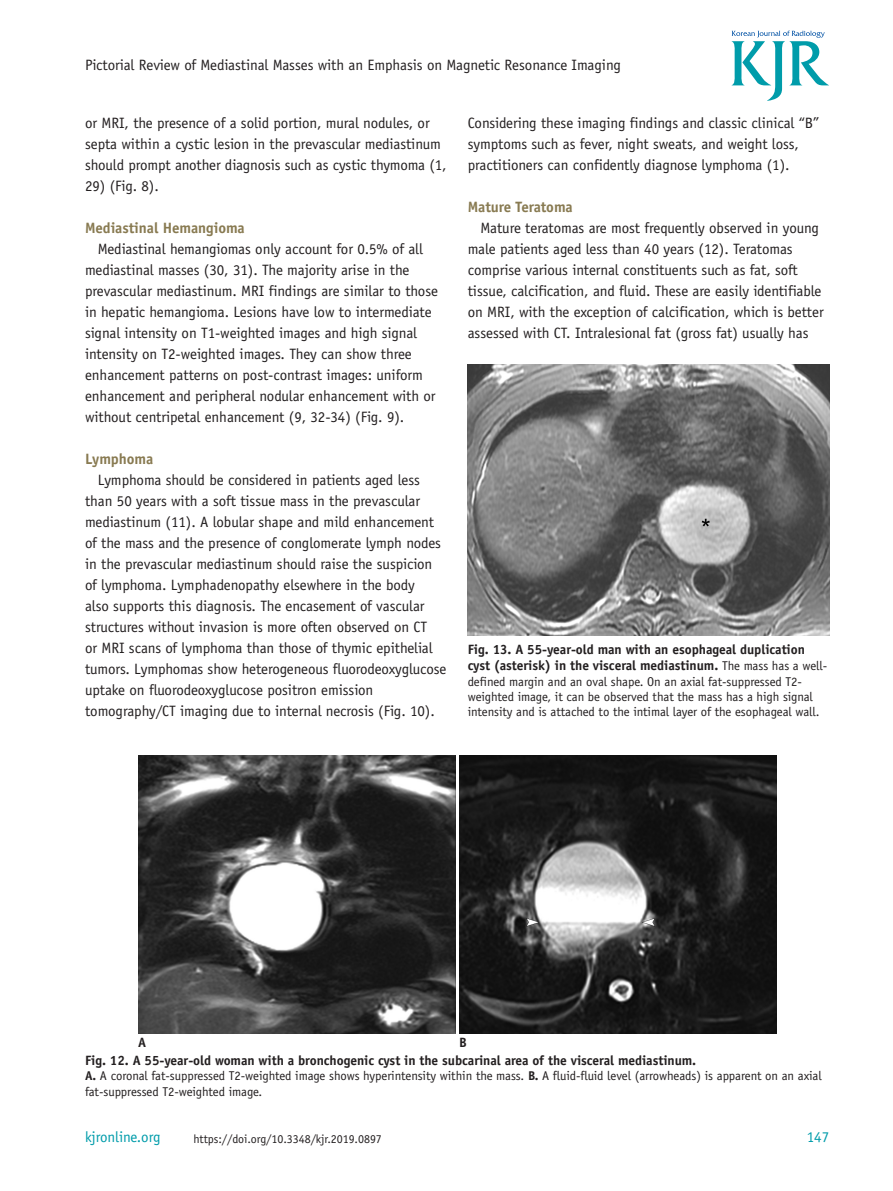
<style>
.page{position:relative;width:893px;height:1191px;background:#fff}
.page>*{position:absolute;margin:0;border:0;box-sizing:border-box;transform-origin:0 0}
.t1{font:15px/21px "Officina Sans Std";letter-spacing:-.005em;color:#231f20}
.t2{font:700 15px "Officina Sans Std";letter-spacing:-.005em;color:#887a51}
.t3{font:15px "Officina Sans Std";letter-spacing:-.005em;color:#009caa}
.t4{font:700 13.5px/16.2px "Officina Sans Std";letter-spacing:-.005em;color:#231f20}
.t5{font:12.75px/15.3px "Officina Sans Std";letter-spacing:-.005em;color:#231f20}
.t6{font:12px "Officina Sans Std";letter-spacing:-.005em;color:#231f20}
.s1{font-weight:400;font-size:12.75px}
.s2{font-weight:700}
</style>
<div class="page">
<svg style="left:732px;top:31px;width:97px;height:70px"></svg>
<img style="left:468px;top:364px;width:361px;height:271px">
<img style="left:138px;top:755px;width:317px;height:278px">
<img style="left:459px;top:755px;width:317px;height:278px">
<p class="t1" style="left:85px;top:54px;width:537px">Pictorial Review of Mediastinal Masses with an Emphasis on Magnetic Resonance Imaging</p>
<p class="t1" style="left:85px;top:112px;width:363px">or MRI, the presence of a solid portion, mural nodules, or septa within a cystic lesion in the prevascular mediastinum should prompt another diagnosis such as cystic thymoma (1,</p>
<p class="t1" style="left:85px;top:175px;width:75px">29) (Fig. 8).</p>
<p class="t2" style="left:85px;top:218px;width:161px">Mediastinal Hemangioma</p>
<p class="t1" style="left:85px;top:238px;width:355px;text-indent:13px">Mediastinal hemangiomas only account for 0.5% of all mediastinal masses (30, 31). The majority arise in the prevascular mediastinum. MRI findings are similar to those in hepatic hemangioma. Lesions have low to intermediate signal intensity on T1-weighted images and high signal intensity on T2-weighted images. They can show three enhancement patterns on post-contrast images: uniform enhancement and peripheral nodular enhancement with or without centripetal enhancement (9, 32-34) (Fig. 9).</p>
<p class="t2" style="left:85px;top:449px;width:70px">Lymphoma</p>
<p class="t1" style="left:85px;top:469px;width:363px;text-indent:13px">Lymphoma should be considered in patients aged less than 50 years with a soft tissue mass in the prevascular mediastinum (11). A lobular shape and mild enhancement of the mass and the presence of conglomerate lymph nodes in the prevascular mediastinum should raise the suspicion of lymphoma. Lymphadenopathy elsewhere in the body<br>also supports this diagnosis. The encasement of vascular structures without invasion is more often observed on CT<br>or MRI scans of lymphoma than those of thymic epithelial tumors. Lymphomas show heterogeneous fluorodeoxyglucose uptake on fluorodeoxyglucose positron emission tomography/CT imaging due to internal necrosis (Fig. 10).</p>
<p class="t1" style="left:468px;top:112px;width:353px">Considering these imaging findings and classic clinical “B” symptoms such as fever, night sweats, and weight loss, practitioners can confidently diagnose lymphoma (1).</p>
<p class="t2" style="left:468px;top:197px;width:107px">Mature Teratoma</p>
<p class="t1" style="left:468px;top:217px;width:357px;text-indent:13px">Mature teratomas are most frequently observed in young male patients aged less than 40 years (12). Teratomas comprise various internal constituents such as fat, soft tissue, calcification, and fluid. These are easily identifiable on MRI, with the exception of calcification, which is better assessed with CT. Intralesional fat (gross fat) usually has</p>
<p class="t4" style="left:468px;top:641px;width:361px">Fig. 13. A 55-year-old man with an esophageal duplication cyst (asterisk) in the visceral mediastinum. <span class="s1">The mass has a well-</span></p>
<p class="t5" style="left:468px;top:674px;width:353px">defined margin and an oval shape. On an axial fat-suppressed T2- weighted image, it can be observed that the mass has a high signal intensity and is attached to the intimal layer of the esophageal wall.</p>
<p class="t4" style="left:138px;top:1034px;width:10px">A</p>
<p class="t4" style="left:459px;top:1034px;width:9px">B</p>
<p class="t4" style="left:85px;top:1052px;width:613px">Fig. 12. A 55-year-old woman with a bronchogenic cyst in the subcarinal area of the visceral mediastinum.</p>
<p class="t5" style="left:85px;top:1068px;width:738px"><span class="s2">A.</span> A coronal fat-suppressed T2-weighted image shows hyperintensity within the mass. <span class="s2">B.</span> A fluid-fluid level (arrowheads) is apparent on an axial fat-suppressed T2-weighted image.</p>
<p class="t3" style="left:85px;top:1128px;width:77px">kjronline.org</p>
<p class="t6" style="left:194px;top:1132px;width:190px">https://doi.org/10.3348/kjr.2019.0897</p>
<p class="t3" style="left:807px;top:1128px;width:24px">147</p>
</div>
